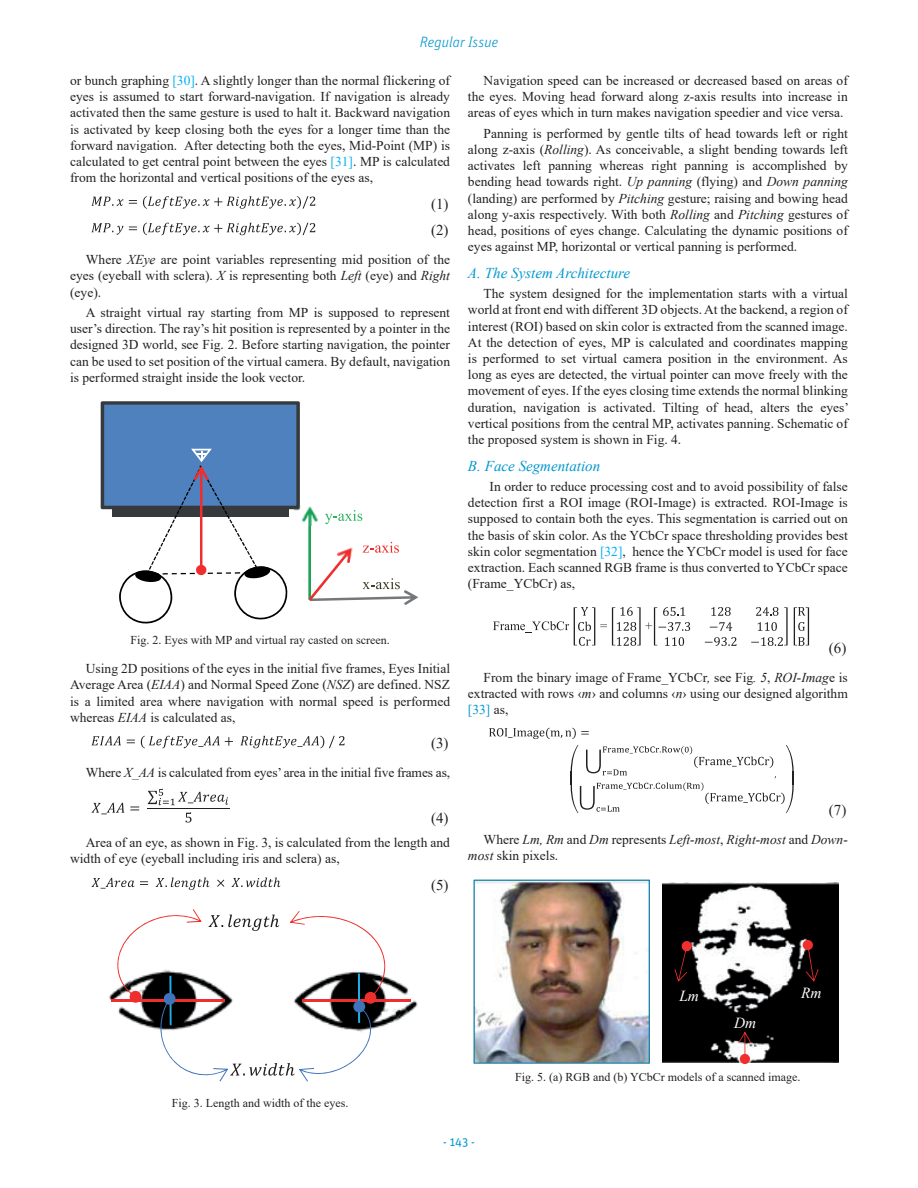
<style>
.page{position:relative;width:918px;height:1188px;background:#fff}
.page>*{position:absolute;margin:0;border:0;box-sizing:border-box;transform-origin:0 0}
.t1{font:italic 15.3px "Times New Roman";color:#fff}
.t2{font:italic 15px "Times New Roman";color:#0098cd}
.Fórmula{font:15px "Times New Roman";color:#231f20}
.t3{font:italic 300 15px "Unit OT";color:#0098cd}
.Texto{font:13.5px/16.2px "Times New Roman";color:#231f20;text-align:justify}
.Texto-2{font:italic 13.5px/16.2px "Times New Roman";color:#231f20}
.PieObjetos_-_Centrad{font:12px "Times New Roman";color:#231f20}
.t4{font:12px "Unit OT";color:#0098cd}
.s1{color:#00b0f0}
.s2{font-style:italic}
.s3{color:#0098cd}
.s4{font-style:normal}
</style>
<div class="page">
<svg style="left:91px;top:196px;width:224px;height:13px"></svg>
<svg style="left:91px;top:223px;width:224px;height:12px"></svg>
<svg style="left:101px;top:401px;width:317px;height:223px"></svg>
<svg style="left:91px;top:736px;width:254px;height:12px"></svg>
<svg style="left:91px;top:803px;width:48px;height:11px"></svg>
<svg style="left:148px;top:789px;width:80px;height:16px"></svg>
<svg style="left:186px;top:812px;width:5px;height:11px"></svg>
<hr style="left:148px;top:808px;width:82px;height:1px;background:#231f20">
<svg style="left:91px;top:878px;width:189px;height:12px"></svg>
<img style="left:109px;top:980px;width:309px;height:42px">
<hr style="left:111px;top:1000px;width:113px;height:2px;background:#ee2f2d">
<hr style="left:302px;top:1000px;width:109px;height:2px;background:#ee2f2d">
<svg style="left:112px;top:909px;width:281px;height:173px"></svg>
<svg style="left:493px;top:607px;width:295px;height:39px"></svg>
<svg style="left:794px;top:607px;width:15px;height:39px"></svg>
<svg style="left:489px;top:728px;width:100px;height:11px"></svg>
<svg style="left:571px;top:745px;width:223px;height:68px"></svg>
<img style="left:662px;top:882px;width:177px;height:181px">
<img style="left:474px;top:880px;width:176px;height:184px">
<svg style="left:675px;top:941px;width:17px;height:41px"></svg>
<svg style="left:802px;top:939px;width:17px;height:43px"></svg>
<svg style="left:738px;top:1032px;width:13px;height:32px"></svg>
<p class="t3" style="left:420px;top:33px;width:80px">Regular Issue</p>
<p class="Texto" style="left:70px;top:72px;width:381px">or bunch graphing <span class="s1">[30]</span>. A slightly longer than the normal flickering of eyes is assumed to start forward-navigation. If navigation is already activated then the same gesture is used to halt it. Backward navigation is activated by keep closing both the eyes for a longer time than the forward navigation. After detecting both the eyes, Mid-Point (MP) is calculated to get central point between the eyes <span class="s1">[31]</span>. MP is calculated from the horizontal and vertical positions of the eyes as,</p>
<p class="Fórmula" style="left:431px;top:193px;width:19px">(1)</p>
<p class="Fórmula" style="left:431px;top:220px;width:19px">(2)</p>
<p class="Texto" style="left:70px;top:251px;width:381px;text-indent:16px">Where <span class="s2">XEye</span> are point variables representing mid position of the eyes (eyeball with sclera). <span class="s2">X</span> is representing both <span class="s2">Left</span> (eye) and <span class="s2">Right </span>(eye).</p>
<p class="Texto" style="left:70px;top:304px;width:381px;text-indent:16px">A straight virtual ray starting from MP is supposed to represent user’s direction. The ray’s hit position is represented by a pointer in the designed 3D world, see Fig. 2. Before starting navigation, the pointer can be used to set position of the virtual camera. By default, navigation is performed straight inside the look vector.</p>
<p class="Texto" style="left:468px;top:72px;width:381px;text-indent:16px">Navigation speed can be increased or decreased based on areas of the eyes. Moving head forward along z-axis results into increase in areas of eyes which in turn makes navigation speedier and vice versa.</p>
<p class="Texto" style="left:468px;top:125px;width:381px;text-indent:16px">Panning is performed by gentle tilts of head towards left or right along z-axis (<span class="s2">Rolling</span>). As conceivable, a slight bending towards left activates left panning whereas right panning is accomplished by bending head towards right. <span class="s2">Up panning</span> (flying) and <span class="s2">Down panning </span>(landing) are performed by <span class="s2">Pitching</span> gesture; raising and bowing head along y-axis respectively. With both <span class="s2">Rolling</span> and <span class="s2">Pitching</span> gestures of head, positions of eyes change. Calculating the dynamic positions of eyes against MP, horizontal or vertical panning is performed.</p>
<p class="t2" style="left:468px;top:262px;width:164px">A. The System Architecture</p>
<p class="Texto" style="left:468px;top:285px;width:382px;text-indent:16px">The system designed for the implementation starts with a virtual world at front end with different 3D objects. At the backend, a region of interest (ROI) based on skin color is extracted from the scanned image.<br>At the detection of eyes, MP is calculated and coordinates mapping is performed to set virtual camera position in the environment. As long as eyes are detected, the virtual pointer can move freely with the movement of eyes. If the eyes closing time extends the normal blinking duration, navigation is activated. Tilting of head, alters the eyes’ vertical positions from the central MP, activates panning. Schematic of the proposed system is shown in Fig. 4.</p>
<p class="t2" style="left:468px;top:455px;width:134px">B. Face Segmentation</p>
<p class="Texto" style="left:468px;top:478px;width:381px;text-indent:22px">In order to reduce processing cost and to avoid possibility of false detection first a ROI image (ROI-Image) is extracted. ROI-Image is supposed to contain both the eyes. This segmentation is carried out on the basis of skin color. As the YCbCr space thresholding provides best skin color segmentation <span class="s1">[32]</span>, hence the YCbCr model is used for face extraction. Each scanned RGB frame is thus converted to YCbCr space (Frame_YCbCr) as,</p>
<p class="PieObjetos_-_Centrad" style="left:131px;top:632px;width:261px">Fig. 2. Eyes with MP and virtual ray casted on screen.</p>
<p class="Texto" style="left:70px;top:660px;width:381px;text-indent:16px">Using 2D positions of the eyes in the initial five frames, Eyes Initial Average Area (<span class="s2">EIAA</span>) and Normal Speed Zone (<span class="s2">NSZ</span>) are defined. NSZ is a limited area where navigation with normal speed is performed whereas <span class="s2">EIAA</span> is calculated as,</p>
<p class="Fórmula" style="left:431px;top:733px;width:19px">(3)</p>
<p class="Texto" style="left:86px;top:764px;width:366px">Where <span class="s2">X_AA</span> is calculated from eyes’ area in the initial five frames as,</p>
<p class="Fórmula" style="left:431px;top:807px;width:19px">(4)</p>
<p class="Texto" style="left:70px;top:834px;width:381px;text-indent:16px">Area of an eye, as shown in Fig. 3, is calculated from the length and width of eye (eyeball including iris and sclera) as,</p>
<p class="Fórmula" style="left:431px;top:874px;width:19px">(5)</p>
<p class="Fórmula" style="left:829px;top:637px;width:19px">(6)</p>
<p class="Texto" style="left:468px;top:669px;width:381px;text-indent:16px">From the binary image of Frame_YCbCr<span class="s2">,</span> see Fig<span class="s2">. 5</span>, <span class="s2">ROI-Imag</span>e is extracted with rows ‹<span class="s2">m</span>› and columns ‹<span class="s2">n</span>› using our designed algorithm <span class="s3">[33]</span> as,</p>
<p class="Fórmula" style="left:829px;top:799px;width:19px">(7)</p>
<p class="Texto-2" style="left:468px;top:831px;width:381px;text-indent:16px"><span class="s4">Where</span> Lm, Rm <span class="s4">and</span> Dm <span class="s4">represents</span> Left-most<span class="s4">,</span> Right-most <span class="s4">and</span> Down&shy;most <span class="s4">skin pixels.</span></p>
<p class="PieObjetos_-_Centrad" style="left:172px;top:1095px;width:178px">Fig. 3. Length and width of the eyes.</p>
<p class="t1" style="left:679px;top:986px;width:21px">Lm</p>
<p class="t1" style="left:801px;top:982px;width:22px">Rm</p>
<p class="t1" style="left:734px;top:1012px;width:24px">Dm</p>
<p class="PieObjetos_-_Centrad" style="left:515px;top:1068px;width:287px">Fig. 5. (a) RGB and (b) YCbCr models of a scanned image.</p>
<p class="t4" style="left:443px;top:1135px;width:33px">- 143 -</p>
</div>
